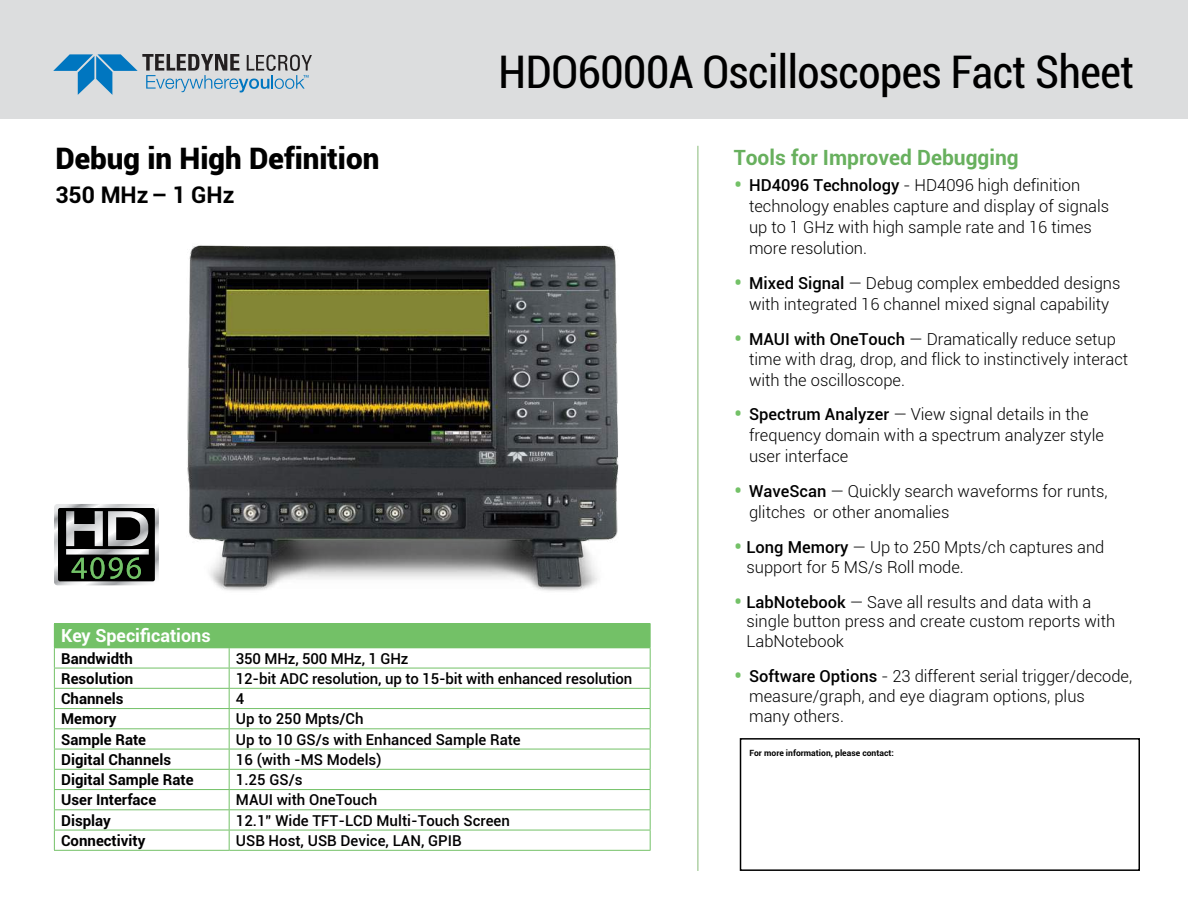
<style>
.page{position:relative;width:1188px;height:918px;background:#fff}
.page>*{position:absolute;margin:0;border:0;box-sizing:border-box;transform-origin:0 0}
.t1{font:condensed 45px "Roboto";letter-spacing:-.01em;color:#000}
.t2{font:900 29.55px "Roboto";color:#000}
.t3{font:700 22.95px "Roboto";color:#000}
.t4{font:700 21px "Roboto";color:#68b05e}
.t5{font:700 18px "Roboto";color:#fff}
.t6{font:300 16.5px/21px "Roboto";color:#000}
.t7{font:500 15px "Roboto";color:#000}
.t8{font:700 15px "Roboto";color:#000}
.t9{font:700 8.55px "Roboto";color:#000}
.s1{font-size:27px;color:#73c167}
.s2{font-weight:500}
</style>
<div class="page">
<hr style="left:697px;top:146px;width:2px;height:725px;background:#afd1a5">
<svg style="left:54px;top:504px;width:40px;height:81px;background:#535854"></svg>
<div style="left:0;top:0;width:1188px;height:118px;background:#dcddde"></div>
<svg style="left:53px;top:54px;width:259px;height:41px"></svg>
<div style="left:54px;top:624px;width:596px;height:24px;background:#73c167"></div>
<hr style="left:54px;top:623px;width:175px;height:1px;background:#73c167">
<hr style="left:54px;top:668px;width:175px;height:1px;background:#73c167">
<hr style="left:229px;top:668px;width:422px;height:1px;background:#73c167">
<hr style="left:54px;top:688px;width:175px;height:1px;background:#73c167">
<hr style="left:229px;top:688px;width:422px;height:1px;background:#73c167">
<hr style="left:54px;top:708px;width:175px;height:1px;background:#73c167">
<hr style="left:229px;top:708px;width:422px;height:1px;background:#73c167">
<hr style="left:54px;top:728px;width:175px;height:1px;background:#73c167">
<hr style="left:229px;top:728px;width:422px;height:1px;background:#73c167">
<hr style="left:54px;top:749px;width:175px;height:1px;background:#73c167">
<hr style="left:229px;top:749px;width:422px;height:1px;background:#73c167">
<hr style="left:54px;top:769px;width:175px;height:1px;background:#73c167">
<hr style="left:229px;top:769px;width:422px;height:1px;background:#73c167">
<hr style="left:54px;top:789px;width:175px;height:1px;background:#73c167">
<hr style="left:229px;top:789px;width:422px;height:1px;background:#73c167">
<hr style="left:54px;top:809px;width:175px;height:1px;background:#73c167">
<hr style="left:229px;top:809px;width:422px;height:1px;background:#73c167">
<hr style="left:54px;top:830px;width:175px;height:1px;background:#73c167">
<svg style="left:54px;top:648px;width:1px;height:202px"></svg>
<hr style="left:229px;top:830px;width:422px;height:1px;background:#73c167">
<svg style="left:229px;top:648px;width:1px;height:202px"></svg>
<svg style="left:650px;top:624px;width:1px;height:226px"></svg>
<hr style="left:54px;top:850px;width:175px;height:1px;background:#73c167">
<hr style="left:229px;top:850px;width:422px;height:1px;background:#73c167">
<div style="left:740px;top:738px;width:400px;height:133px;border:2px solid #000"></div>
<img style="left:94px;top:245px;width:557px;height:379px">
<h1 class="t1" style="left:499px;top:41px;width:637px">HDO6000A Oscilloscopes Fact Sheet</h1>
<h2 class="t2" style="left:55px;top:138px;width:325px">Debug in High Definition</h2>
<h3 class="t3" style="left:55px;top:179px;width:180px">350 MHz – 1 GHz</h3>
<p class="t5" style="left:61px;top:623px;width:151px">Key Specifications</p>
<p class="t8" style="left:61px;top:648px;width:73px">Bandwidth</p>
<p class="t7" style="left:236px;top:648px;width:174px">350 MHz, 500 MHz, 1 GHz</p>
<p class="t8" style="left:61px;top:668px;width:74px">Resolution</p>
<p class="t7" style="left:236px;top:668px;width:398px">12-bit ADC resolution, up to 15-bit with enhanced resolution</p>
<p class="t8" style="left:61px;top:688px;width:64px">Channels</p>
<p class="t7" style="left:236px;top:688px;width:10px">4</p>
<p class="t8" style="left:61px;top:708px;width:57px">Memory</p>
<p class="t7" style="left:236px;top:708px;width:129px">Up to 250 Mpts/Ch</p>
<p class="t8" style="left:61px;top:729px;width:87px">Sample Rate</p>
<p class="t7" style="left:236px;top:729px;width:286px">Up to 10 GS/s with Enhanced Sample Rate</p>
<p class="t8" style="left:61px;top:749px;width:111px">Digital Channels</p>
<p class="t7" style="left:236px;top:749px;width:147px">16 (with -MS Models)</p>
<p class="t8" style="left:61px;top:769px;width:134px">Digital Sample Rate</p>
<p class="t7" style="left:236px;top:769px;width:68px">1.25 GS/s</p>
<p class="t8" style="left:61px;top:789px;width:97px">User Interface</p>
<p class="t7" style="left:236px;top:789px;width:143px">MAUI with OneTouch</p>
<p class="t8" style="left:61px;top:810px;width:51px">Display</p>
<p class="t7" style="left:236px;top:810px;width:276px">12.1” Wide TFT-LCD Multi-Touch Screen</p>
<p class="t8" style="left:61px;top:830px;width:86px">Connectivity</p>
<p class="t7" style="left:236px;top:830px;width:227px">USB Host, USB Device, LAN, GPIB</p>
<p class="t4" style="left:734px;top:143px;width:286px">Tools for Improved Debugging</p>
<p class="t6" style="left:749px;top:174px;width:362px;text-indent:-15px"><span class="s1">•</span> <span class="s2">HD4096 Technology</span> - HD4096 high definition technology enables capture and display of signals up to 1 GHz with high sample rate and 16 times more resolution.</p>
<p class="t6" style="left:734px;top:272px;width:388px;text-align:center"><span class="s1">•</span> <span class="s2">Mixed Signal</span> — Debug complex embedded designs with integrated 16 channel mixed signal capability</p>
<p class="t6" style="left:749px;top:328px;width:381px;line-height:20.4px;text-indent:-15px"><span class="s1">•</span> <span class="s2">MAUI with OneTouch</span> — Dramatically reduce setup time with drag, drop, and flick to instinctively interact with the oscilloscope.</p>
<p class="t6" style="left:749px;top:403px;width:356px;text-indent:-15px"><span class="s1">•</span> <span class="s2">Spectrum Analyzer</span> — View signal details in the frequency domain with a spectrum analyzer style user interface</p>
<p class="t6" style="left:749px;top:480px;width:360px;text-indent:-15px"><span class="s1">•</span> <span class="s2">WaveScan</span> — Quickly search waveforms for runts, glitches or other anomalies</p>
<p class="t6" style="left:746px;top:537px;width:359px;line-height:19.8px;text-indent:-13px"><span class="s1">•</span> <span class="s2">Long Memory</span> — Up to 250 Mpts/ch captures and support for 5 MS/s Roll mode.</p>
<p class="t6" style="left:746px;top:591px;width:370px;line-height:19.8px;text-indent:-13px"><span class="s1">•</span> <span class="s2">LabNotebook</span> — Save all results and data with a single button press and create custom reports with<br>LabNotebook</p>
<p class="t6" style="left:749px;top:666px;width:385px;line-height:19.8px;text-indent:-15px"><span class="s1">•</span> <span class="s2">Software Options</span> - 23 different serial trigger/decode, measure/graph, and eye diagram options, plus<br>many others.</p>
<p class="t9" style="left:749px;top:747px;width:146px">For more information, please contact:</p>
</div>
